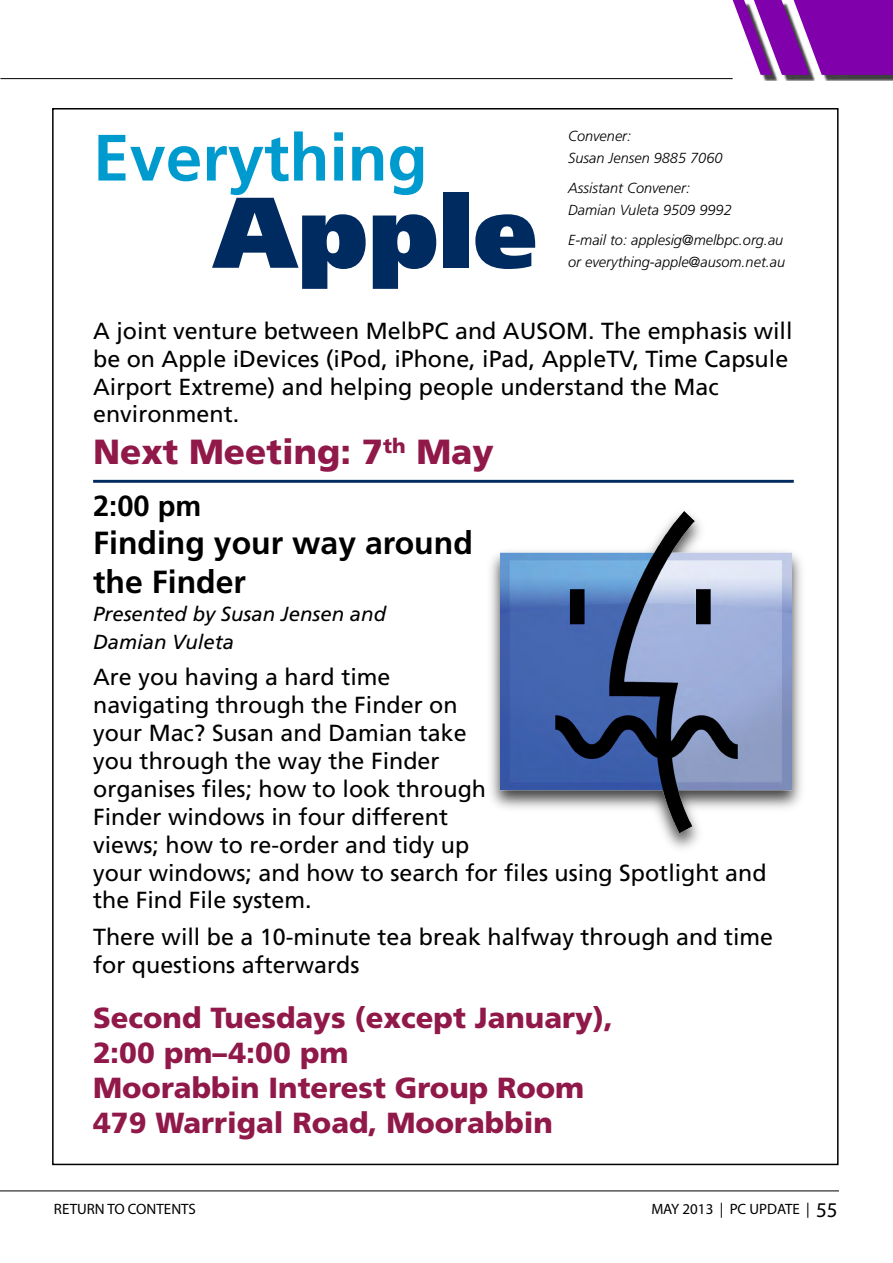
<style>
.page{position:relative;width:893px;height:1263px;background:#fff}
.page>*{position:absolute;margin:0;border:0;box-sizing:border-box;transform-origin:0 0}
.t1{font:900 100.35px "Frutiger";color:#002b60}
.t2{font:700 65.4px "Frutiger";color:#009bce}
.t3{font:900 34.95px "Frutiger";color:#90194a}
.t4{font:700 31.95px/38.4px "Frutiger";color:#000}
.t5{font:900 29.1px/35px "Frutiger";color:#90194a}
.t6{font:700 29.1px "Frutiger";color:#000}
.t7{font:23.25px/27.9px "Frutiger";color:#000}
.t8{font:italic 20.4px/27.9px "Frutiger";color:#000}
.t9{font:15px "Myriad Pro";color:#000}
.t10{font:italic 300 14.55px/21.8px "Frutiger";color:#000}
.s1{font-size:21px}
</style>
<div class="page">
<div style="left:735px;top:3px;width:158px;height:78px;background:#000;opacity:.75"></div>
<svg style="left:733px;top:0;width:160px;height:75px"></svg>
<hr style="left:0;top:78px;width:733px;height:1px;background:#000">
<hr style="left:0;top:1190px;width:839px;height:1px;background:#000">
<hr style="left:93px;top:480px;width:701px;height:3px;background:#002b60">
<div style="left:487px;top:507px;width:318px;height:348px;background:#000;opacity:.75"></div>
<img style="left:501px;top:512px;width:291px;height:321px">
<p class="t2" style="left:93px;top:119px;width:336px">Everything</p>
<p class="t1" style="left:214px;top:171px;width:325px">Apple</p>
<p class="t10" style="left:568px;top:125px;width:156px">Convener:<br>Susan Jensen 9885 7060</p>
<p class="t10" style="left:568px;top:177px;width:165px">Assistant Convener:<br>Damian Vuleta 9509 9992</p>
<p class="t10" style="left:568px;top:229px;width:219px">E-mail to: applesig@melbpc.org.au or everything-apple@ausom.net.au</p>
<p class="t7" style="left:93px;top:316px;width:701px">A joint venture between MelbPC and AUSOM. The emphasis will be on Apple iDevices (iPod, iPhone, iPad, AppleTV, Time Capsule Airport Extreme) and helping people understand the Mac environment.</p>
<p class="t3" style="left:93px;top:431px;width:402px">Next Meeting: 7<sup>th</sup> May</p>
<p class="t6" style="left:93px;top:488px;width:110px">2:00 pm</p>
<p class="t4" style="left:93px;top:523px;width:381px">Finding your way around the Finder</p>
<p class="t8" style="left:93px;top:600px;width:294px">Presented by Susan Jensen and<br>Damian Vuleta</p>
<p class="t7" style="left:93px;top:663px;width:675px">Are you having a hard time<br>navigating through the Finder on<br>your Mac? Susan and Damian take<br>you through the way the Finder<br>organises files; how to look through<br>Finder windows in four different<br>views; how to re-order and tidy up<br>your windows; and how to search for files using Spotlight and the Find File system.</p>
<p class="t7" style="left:93px;top:922px;width:682px">There will be a 10-minute tea break halfway through and time for questions afterwards</p>
<p class="t5" style="left:93px;top:1000px;width:521px">Second Tuesdays (except January),<br>2:00 pm–4:00 pm<br>Moorabbin Interest Group Room<br>479 Warrigal Road, Moorabbin</p>
<p class="t9" style="left:54px;top:1199px;width:143px">RETURN TO CONTENTS</p>
<p class="t9" style="left:651px;top:1199px;width:188px">MAY 2013 | PC UPDATE | <span class="s1">55</span></p>
</div>
